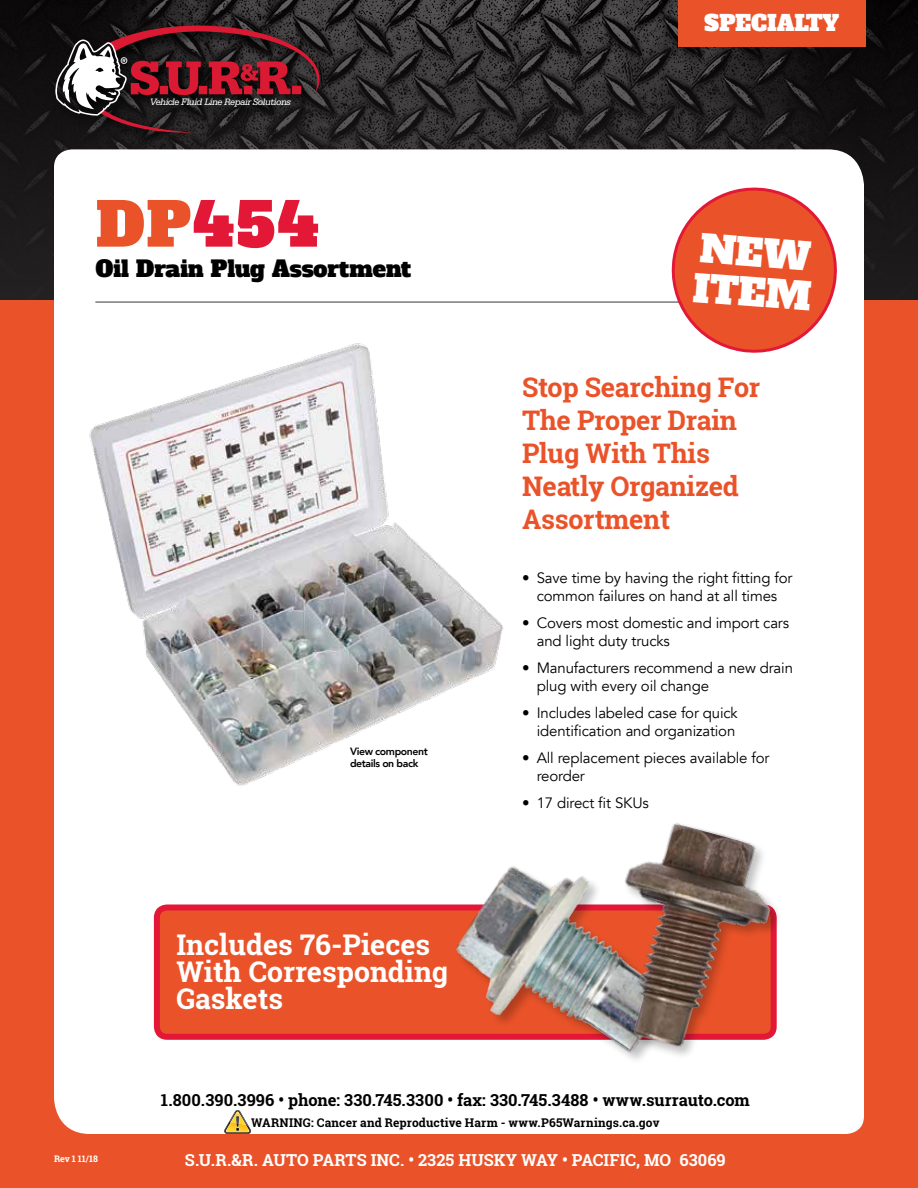
<style>
.page{position:relative;width:918px;height:1188px;background:#fff}
.page>*{position:absolute;margin:0;border:0;box-sizing:border-box;transform-origin:0 0}
.t1{font:60px "Alfa Slab One";letter-spacing:.03em;color:#e31837}
.t2{font:37.5px/40.5px "Alfa Slab One";color:#fff}
.t3{font:700 28.5px/27px "Roboto Slab";color:#fff}
.t4{font:700 27px/33px "Roboto Slab";letter-spacing:-.01em;color:#ea5329}
.t5{font:22.5px "Alfa Slab One";color:#000}
.t6{font:21.9px "Alfa Slab One";color:#fff}
.t7{font:700 16.5px "Roboto Slab";letter-spacing:.005em;color:#000}
.t8{font:700 16.5px "Roboto Slab";color:#fff}
.t9{font:15px/18px "Avenir";letter-spacing:-.01em;color:#000}
.t10{font:700 12px "Roboto Slab";letter-spacing:.015em;color:#000}
.t11{font:800 10.5px/12px "Avenir";letter-spacing:-.04em;color:#000}
.t12{font:italic 9.75px "Serifa";letter-spacing:-.05em;color:#fff}
.t13{font:700 9px "Roboto Slab";letter-spacing:-.005em;color:#fff}
.s1{color:#ea5329}
</style>
<div class="page">
<img style="left:0;top:0;width:918px;height:301px">
<div style="left:0;top:301px;width:918px;height:887px;background:#ea5329"></div>
<div style="left:54px;top:149px;width:810px;height:985px;background:#fff"></div>
<hr style="left:95px;top:302px;width:720px;height:1px;background:#383637">
<svg style="left:664px;top:180px;width:181px;height:177px"></svg>
<svg style="left:51px;top:21px;width:282px;height:125px;fill:#1b191a"></svg>
<svg style="left:55px;top:26px;width:265px;height:107px"></svg>
<img style="left:68px;top:338px;width:446px;height:458px">
<div style="left:157px;top:908px;width:617px;height:129px;background:#ea5329;border-radius:10px"></div>
<div style="left:154px;top:904px;width:623px;height:136px;border:6px solid #e31837;border-radius:10px"></div>
<img style="left:396px;top:793px;width:344px;height:341px">
<img style="left:554px;top:796px;width:257px;height:288px">
<svg style="left:224px;top:1110px;width:27px;height:24px"></svg>
<div style="left:678px;top:0;width:187px;height:46px;background:#ea5329"></div>
<p class="t12" style="left:150px;top:97px;width:143px">Vehicle Fluid Line Repair Solutions</p>
<h1 class="t1" style="left:95px;top:184px;width:225px"><span class="s1">DP</span>454</h1>
<h3 class="t5" style="left:95px;top:253px;width:317px">Oil Drain Plug Assortment</h3>
<p class="t11" style="left:350px;top:745px;width:79px">View component details on back</p>
<h3 class="t3" style="left:176px;top:931px;width:273px">Includes 76-Pieces<br>With Corresponding<br>Gaskets</h3>
<h3 class="t6" style="left:704px;top:9px;width:137px">SPECIALTY</h3>
<h2 class="t2" style="left:699px;top:228px;width:119px;rotate:5deg">NEW<br>ITEM</h2>
<h3 class="t4" style="left:522px;top:371px;width:240px">Stop Searching For<br>The Proper Drain<br>Plug With This<br>Neatly Organized<br>Assortment</h3>
<p class="t9" style="left:522px;top:569px;width:272px;text-align:center">• Save time by having the right fitting for common failures on hand at all times</p>
<p class="t9" style="left:537px;top:614px;width:254px;text-indent:-15px">• Covers most domestic and import cars and light duty trucks</p>
<p class="t9" style="left:537px;top:659px;width:258px;text-indent:-15px">• Manufacturers recommend a new drain plug with every oil change</p>
<p class="t9" style="left:522px;top:704px;width:217px;text-align:right">• Includes labeled case for quick identification and organization</p>
<p class="t9" style="left:537px;top:749px;width:234px;text-indent:-15px">• All replacement pieces available for reorder</p>
<p class="t9" style="left:522px;top:794px;width:129px">• 17 direct fit SKUs</p>
<p class="t7" style="left:161px;top:1089px;width:591px">1.800.390.3996 • phone: 330.745.3300 • fax: 330.745.3488 • www.surrauto.com</p>
<p class="t10" style="left:251px;top:1114px;width:410px">WARNING: Cancer and Reproductive Harm - www.P65Warnings.ca.gov</p>
<p class="t13" style="left:54px;top:1153px;width:46px">Rev 1 11/18</p>
<p class="t8" style="left:185px;top:1149px;width:542px">S.U.R.&amp;R. AUTO PARTS INC. • 2325 HUSKY WAY • PACIFIC, MO 63069</p>
</div>
